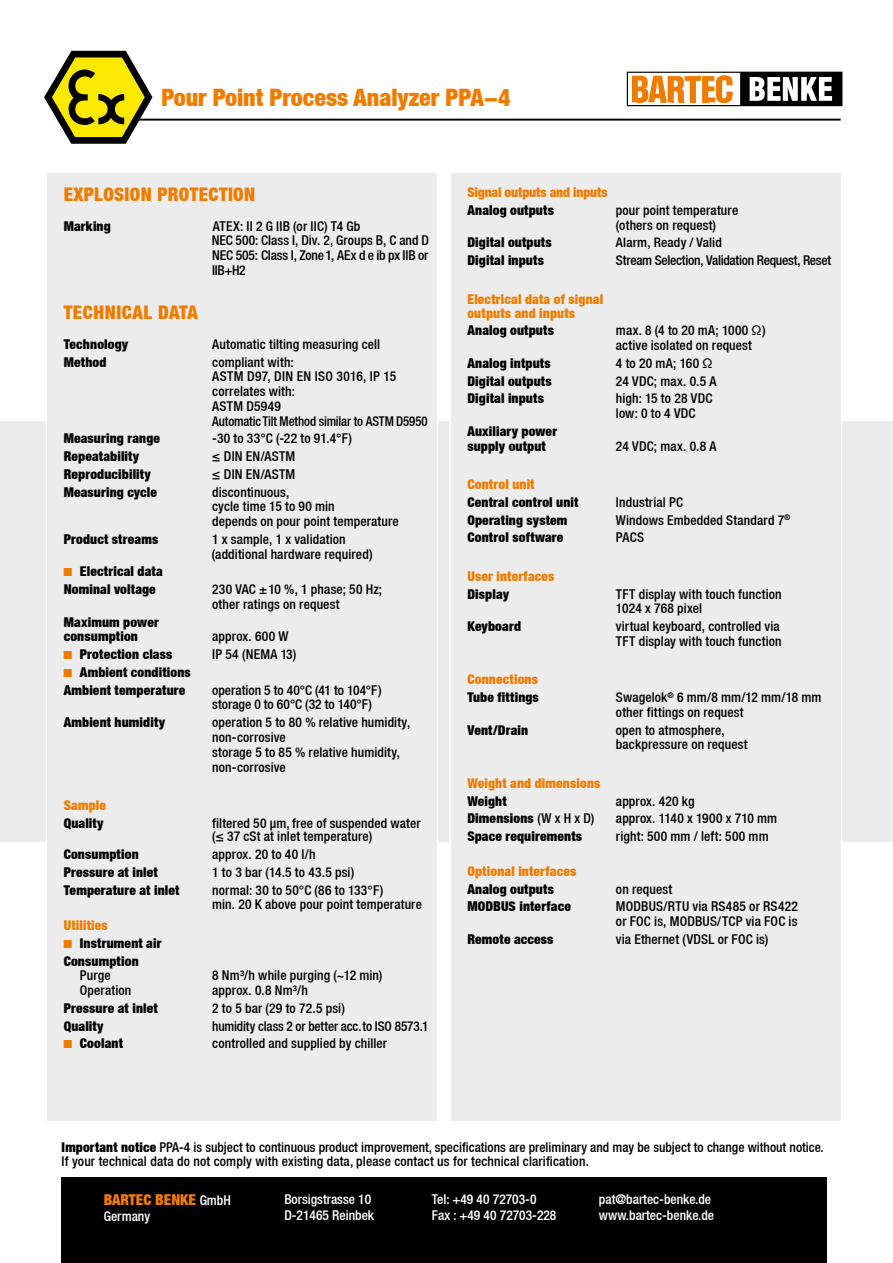
<style>
.page{position:relative;width:893px;height:1263px;background:#fff}
.page>*{position:absolute;margin:0;border:0;box-sizing:border-box;transform-origin:0 0}
.t1{font:900 condensed 24px "Helvetica Neue LT";color:#ef7c00}
.t2{font:900 condensed 18.75px "Helvetica Neue LT";letter-spacing:.02em;color:#ef7c00}
.t3{font:900 condensed 15px "Helvetica Neue LT";color:#ef7c00}
.t4{font:500 condensed 13.5px/14.7px "Helvetica Neue LT";letter-spacing:.01em;color:#000}
.t5{font:900 condensed 13.5px/17.7px "Helvetica Neue LT";letter-spacing:.01em;color:#000}
.t6{font:900 condensed 13.5px/14px "Helvetica Neue LT";letter-spacing:.01em;color:#ef7c00}
.t7{font:500 condensed 13.5px/16.4px "Helvetica Neue LT";color:#fff}
.t8{font:500 condensed 13.5px "Helvetica Neue LT";letter-spacing:-.02em;color:#000}
.t9{font:500 condensed 13.5px "Helvetica Neue LT";letter-spacing:-.01em;color:#000}
.t10{font:900 condensed 13.5px "Helvetica Neue LT";letter-spacing:-.01em;color:#ef7c00}
.t11{font:500 condensed 13.05px "Helvetica Neue LT";letter-spacing:.01em;color:#000}
.s1{font-family:"Helvetica Neue";font-stretch:normal}
.s2{font-family:"Helvetica Neue";font-weight:400;font-stretch:normal}
.s3{font-weight:500}
.s4{font-weight:900}
.s5{font-weight:500;font-size:13.5px;color:#fff}
</style>
<div class="page">
<svg style="left:627px;top:72px;width:215px;height:34px"></svg>
<hr style="left:88px;top:119px;width:753px;height:2px;background:#000">
<svg style="left:44px;top:51px;width:108px;height:93px"></svg>
<div style="left:62px;top:1178px;width:765px;height:85px;background:#000"></div>
<div style="left:0;top:421px;width:893px;height:421px;background:#ececed"></div>
<div style="left:45px;top:173px;width:394px;height:948px;background:#ececed"></div>
<div style="left:449px;top:173px;width:394px;height:948px;background:#ececed"></div>
<svg style="left:64px;top:568px;width:8px;height:8px"></svg>
<svg style="left:64px;top:651px;width:8px;height:8px"></svg>
<svg style="left:64px;top:669px;width:8px;height:8px"></svg>
<svg style="left:64px;top:939px;width:8px;height:9px"></svg>
<svg style="left:64px;top:1040px;width:8px;height:8px"></svg>
<h1 class="t1" style="left:162px;top:82px;width:350px">Pour Point Process Analyzer PPA-4</h1>
<h2 class="t2" style="left:64px;top:183px;width:193px">EXPLOSION PROTECTION</h2>
<p class="t5" style="left:64px;top:217px;width:49px">Marking</p>
<p class="t4" style="left:212px;top:218px;width:219px">ATEX: II 2 G IIB (or IIC) T4 Gb<br>NEC 500: Class I, Div. 2, Groups B, C and D<br>NEC 505: Class I, Zone 1, AEx d e ib px IIB or<br>IIB+H2</p>
<h2 class="t2" style="left:64px;top:301px;width:136px">TECHNICAL DATA</h2>
<p class="t5" style="left:64px;top:335px;width:66px">Technology</p>
<p class="t4" style="left:212px;top:337px;width:169px">Automatic tilting measuring cell</p>
<p class="t5" style="left:64px;top:353px;width:44px">Method</p>
<p class="t4" style="left:212px;top:354px;width:217px">compliant with:<br>ASTM D97, DIN EN ISO 3016, IP 15 correlates with:<br>ASTM D5949<br>Automatic Tilt Method similar to ASTM D5950</p>
<p class="t5" style="left:64px;top:429px;width:98px">Measuring range</p>
<p class="t4" style="left:212px;top:431px;width:141px">-30 to 33°C (-22 to 91.4°F)</p>
<p class="t5" style="left:64px;top:447px;width:77px">Repeatability</p>
<p class="t4" style="left:212px;top:449px;width:85px"><span class="s1">≤</span> DIN EN/ASTM</p>
<p class="t5" style="left:64px;top:465px;width:89px">Reproducibility</p>
<p class="t4" style="left:212px;top:467px;width:85px"><span class="s1">≤</span> DIN EN/ASTM</p>
<p class="t5" style="left:64px;top:483px;width:95px">Measuring cycle</p>
<p class="t4" style="left:212px;top:484px;width:188px">discontinuous,<br>cycle time 15 to 90 min<br>depends on pour point temperature</p>
<p class="t5" style="left:64px;top:530px;width:96px">Product streams</p>
<p class="t4" style="left:212px;top:532px;width:162px">1 x sample, 1 x validation (additional hardware required)</p>
<p class="t5" style="left:64px;top:563px;width:101px;text-indent:16px">Electrical data<br>Nominal voltage</p>
<p class="t4" style="left:212px;top:582px;width:171px">230 VAC ± 10 %, 1 phase; 50 Hz; other ratings on request</p>
<p class="t5" style="left:64px;top:614px;width:97px;line-height:14.7px">Maximum power consumption</p>
<p class="t4" style="left:212px;top:629px;width:78px">approx. 600 W</p>
<p class="t5" style="left:80px;top:645px;width:94px">Protection class</p>
<p class="t4" style="left:212px;top:647px;width:86px">IP 54 (NEMA 13)</p>
<p class="t5" style="left:64px;top:663px;width:129px;text-indent:16px">Ambient conditions<br>Ambient temperature</p>
<p class="t4" style="left:212px;top:682px;width:171px">operation 5 to 40°C (41 to 104°F) storage 0 to 60°C (32 to 140°F)</p>
<p class="t5" style="left:64px;top:713px;width:103px">Ambient humidity</p>
<p class="t4" style="left:212px;top:715px;width:200px">operation 5 to 80 % relative humidity, non-corrosive<br>storage 5 to 85 % relative humidity, non-corrosive</p>
<p class="t6" style="left:64px;top:798px;width:44px">Sample</p>
<p class="t5" style="left:64px;top:814px;width:41px">Quality</p>
<p class="t4" style="left:212px;top:816px;width:210px;line-height:13.5px">filtered 50 µm, free of suspended water (<span class="s1">≤</span> 37 cSt at inlet temperature)</p>
<p class="t5" style="left:64px;top:845px;width:76px">Consumption</p>
<p class="t4" style="left:212px;top:847px;width:105px">approx. 20 to 40 l/h</p>
<p class="t5" style="left:64px;top:863px;width:96px">Pressure at inlet</p>
<p class="t4" style="left:212px;top:864px;width:144px">1 to 3 bar (14.5 to 43.5 psi)</p>
<p class="t5" style="left:64px;top:881px;width:117px">Temperature at inlet</p>
<p class="t4" style="left:212px;top:882px;width:211px">normal: 30 to 50°C (86 to 133°F)<br>min. 20 K above pour point temperature</p>
<p class="t6" style="left:64px;top:918px;width:46px">Utilities</p>
<p class="t5" style="left:64px;top:934px;width:99px;text-indent:16px">Instrument air<br>Consumption</p>
<p class="t4" style="left:80px;top:968px;width:32px">Purge</p>
<p class="t4" style="left:212px;top:968px;width:172px">8 Nm³/h while purging (<span class="s1">~</span>12 min)</p>
<p class="t4" style="left:80px;top:983px;width:53px">Operation</p>
<p class="t4" style="left:212px;top:983px;width:97px">approx. 0.8 Nm³/h</p>
<p class="t5" style="left:64px;top:999px;width:96px">Pressure at inlet</p>
<p class="t4" style="left:212px;top:1000px;width:134px">2 to 5 bar (29 to 72.5 psi)</p>
<p class="t5" style="left:64px;top:1017px;width:41px">Quality</p>
<p class="t9" style="left:212px;top:1018px;width:218px">humidity class 2 or better acc. to ISO 8573.1</p>
<p class="t5" style="left:80px;top:1034px;width:45px">Coolant</p>
<p class="t4" style="left:212px;top:1036px;width:176px">controlled and supplied by chiller</p>
<p class="t10" style="left:467px;top:184px;width:142px">Signal outputs and inputs</p>
<p class="t5" style="left:467px;top:201px;width:88px">Analog outputs</p>
<p class="t4" style="left:616px;top:202px;width:124px">pour point temperature (others on request)</p>
<p class="t5" style="left:467px;top:233px;width:86px">Digital outputs</p>
<p class="t11" style="left:616px;top:235px;width:107px">Alarm, Ready / Valid</p>
<p class="t5" style="left:467px;top:251px;width:78px">Digital inputs</p>
<p class="t8" style="left:616px;top:252px;width:217px">Stream Selection, Validation Request, Reset</p>
<p class="t6" style="left:467px;top:292px;width:137px">Electrical data of signal outputs and inputs</p>
<p class="t5" style="left:467px;top:321px;width:88px">Analog outputs</p>
<p class="t4" style="left:616px;top:323px;width:151px">max. 8 (4 to 20 mA; 1000 <span class="s2">Ω</span>) active isolated on request</p>
<p class="t5" style="left:467px;top:354px;width:85px">Analog intputs</p>
<p class="t4" style="left:616px;top:355px;width:98px">4 to 20 mA; 160 <span class="s2">Ω</span></p>
<p class="t5" style="left:467px;top:372px;width:86px">Digital outputs</p>
<p class="t4" style="left:616px;top:373px;width:102px">24 VDC; max. 0.5 A</p>
<p class="t5" style="left:467px;top:389px;width:78px">Digital inputs</p>
<p class="t4" style="left:616px;top:391px;width:98px">high: 15 to 28 VDC low: 0 to 4 VDC</p>
<p class="t5" style="left:467px;top:423px;width:91px;line-height:14.7px">Auxiliary power supply output</p>
<p class="t4" style="left:616px;top:438px;width:102px">24 VDC; max. 0.8 A</p>
<p class="t6" style="left:467px;top:477px;width:69px">Control unit</p>
<p class="t5" style="left:467px;top:493px;width:113px">Central control unit</p>
<p class="t4" style="left:616px;top:495px;width:69px">Industrial PC</p>
<p class="t5" style="left:467px;top:511px;width:102px">Operating system</p>
<p class="t4" style="left:616px;top:512px;width:176px">Windows Embedded Standard 7<sup>®</sup></p>
<p class="t5" style="left:467px;top:528px;width:97px">Control software</p>
<p class="t4" style="left:616px;top:530px;width:30px">PACS</p>
<p class="t6" style="left:467px;top:569px;width:88px">User interfaces</p>
<p class="t5" style="left:467px;top:585px;width:43px">Display</p>
<p class="t4" style="left:616px;top:586px;width:167px">TFT display with touch function<br>1024 x 768 pixel</p>
<p class="t5" style="left:467px;top:617px;width:55px">Keyboard</p>
<p class="t4" style="left:616px;top:619px;width:167px">virtual keyboard, controlled via<br>TFT display with touch function</p>
<p class="t6" style="left:467px;top:672px;width:72px">Connections</p>
<p class="t5" style="left:467px;top:688px;width:73px">Tube fittings</p>
<p class="t4" style="left:616px;top:690px;width:207px">Swagelok<sup>®</sup> 6 mm/8 mm/12 mm/18 mm other fittings on request</p>
<p class="t5" style="left:467px;top:721px;width:62px">Vent/Drain</p>
<p class="t4" style="left:616px;top:722px;width:133px">open to atmosphere, backpressure on request</p>
<p class="t6" style="left:467px;top:776px;width:135px">Weight and dimensions</p>
<p class="t5" style="left:467px;top:792px;width:41px">Weight</p>
<p class="t4" style="left:616px;top:793px;width:80px">approx. 420 kg</p>
<p class="t5" style="left:467px;top:809px;width:129px">Dimensions <span class="s3">(W x H x D)</span></p>
<p class="t4" style="left:616px;top:811px;width:163px">approx. 1140 x 1900 x 710 mm</p>
<p class="t5" style="left:467px;top:827px;width:116px">Space requirements</p>
<p class="t4" style="left:616px;top:829px;width:154px">right: 500 mm / left: 500 mm</p>
<p class="t6" style="left:467px;top:864px;width:110px">Optional interfaces</p>
<p class="t5" style="left:467px;top:880px;width:88px">Analog outputs</p>
<p class="t4" style="left:616px;top:881px;width:58px">on request</p>
<p class="t5" style="left:467px;top:897px;width:105px">MODBUS interface</p>
<p class="t4" style="left:616px;top:899px;width:183px">MODBUS/RTU via RS485 or RS422 or FOC is, MODBUS/TCP via FOC is</p>
<p class="t5" style="left:467px;top:930px;width:88px">Remote access</p>
<p class="t4" style="left:616px;top:932px;width:154px">via Ethernet (VDSL or FOC is)</p>
<p class="t4" style="left:62px;top:1140px;width:763px;line-height:14px"><span class="s4">Important notice</span> PPA-4 is subject to continuous product improvement, specifications are preliminary and may be subject to change without notice.<br>If your technical data do not comply with existing data, please contact us for technical clarification.</p>
<p class="t3" style="left:104px;top:1191px;width:129px">BARTEC BENKE <span class="s5">GmbH</span></p>
<p class="t7" style="left:104px;top:1207px;width:48px">Germany</p>
<p class="t7" style="left:284px;top:1190px;width:91px">Borsigstrasse 10<br>D-21465 Reinbek</p>
<p class="t7" style="left:599px;top:1190px;width:117px">pat@bartec-benke.de www.bartec-benke.de</p>
<p class="t7" style="left:432px;top:1190px;width:126px">Tel: +49 40 72703-0<br>Fax : +49 40 72703-228</p>
</div>
